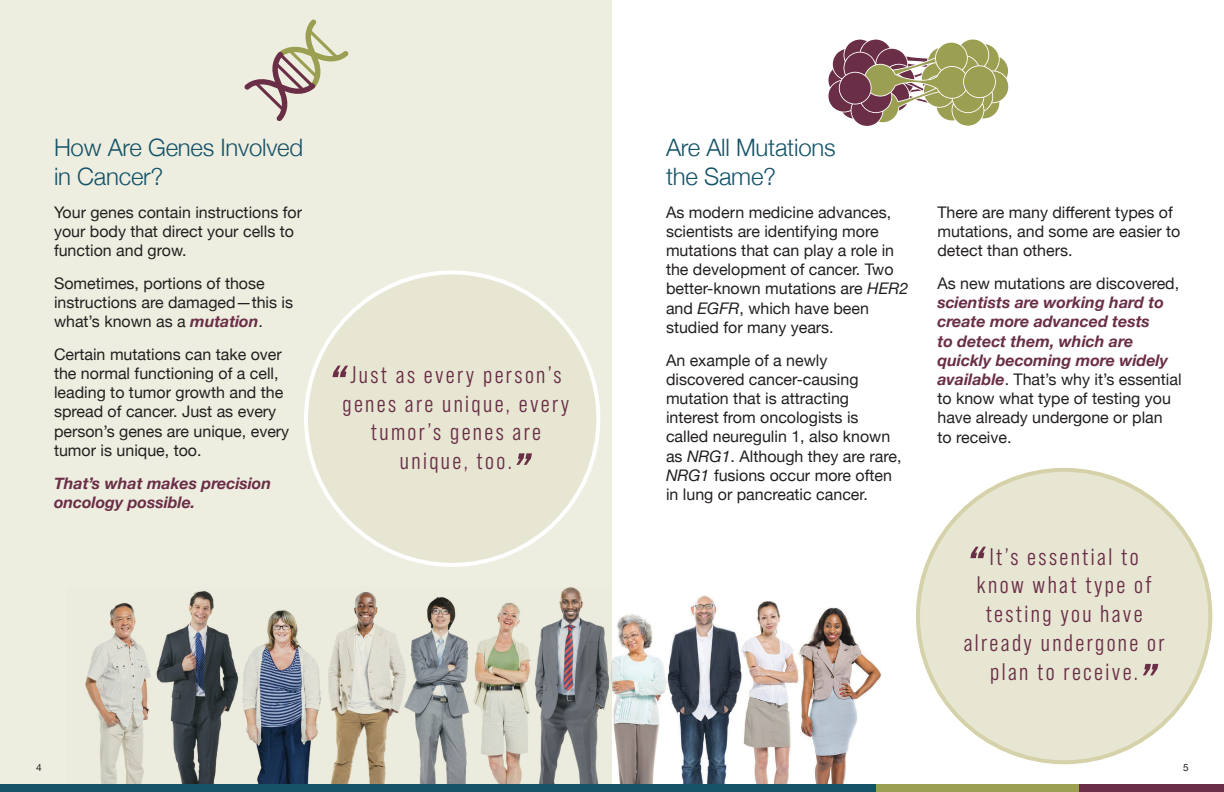
<style>
.page{position:relative;width:1224px;height:792px;background:#fff}
.page>*{position:absolute;margin:0;border:0;box-sizing:border-box;transform-origin:0 0}
.t1{font:24px/28.8px "Bebas Neue Pro Middle";letter-spacing:.1em;color:#6a2e47;text-align:center}
.t2{font:300 24px/28.8px "Helvetica Neue";letter-spacing:-.01em;color:#155368}
.t3{font:16px/19.2px "Helvetica Neue";color:#231f20}
.t4{font:italic 700 16px/19.2px "Helvetica Neue";color:#6a2e47}
.t5{font:10px "Helvetica Neue";color:#231f20}
.s1{font-weight:700;font-style:italic;color:#6a2e47}
.s2{font-style:italic}
.s3{font-weight:400;font-style:normal;color:#231f20}
</style>
<div class="page">
<div style="left:0;top:0;width:612px;height:788px;background:#eeeee0"></div>
<div style="left:306px;top:273px;width:292px;height:292px;background:#e7e6d3;border-radius:50%"></div>
<div style="left:918px;top:470px;width:292px;height:292px;background:#e7e6d3;border-radius:50%"></div>
<img style="left:612px;top:595px;width:279px;height:190px">
<img style="left:67px;top:587px;width:545px;height:198px">
<div style="left:591px;top:785px;width:335px;height:7px;background:#155368"></div>
<div style="left:876px;top:785px;width:204px;height:7px;background:#9b9f51"></div>
<div style="left:1080px;top:785px;width:144px;height:7px;background:#6a2e47"></div>
<div style="left:0;top:785px;width:597px;height:7px;background:#155368"></div>
<svg style="left:245px;top:20px;width:103px;height:101px"></svg>
<svg style="left:828px;top:40px;width:180px;height:86px"></svg>
<div style="left:964px;top:66px;width:31px;height:31px;background:#9b9f51;border-radius:15px"></div>
<svg style="left:332px;top:366px;width:16px;height:11px"></svg>
<svg style="left:516px;top:453px;width:16px;height:12px"></svg>
<svg style="left:970px;top:547px;width:16px;height:11px"></svg>
<svg style="left:1143px;top:664px;width:15px;height:11px"></svg>
<h1 class="t2" style="left:54px;top:131px;width:251px">How Are Genes Involved in Cancer?</h1>
<p class="t3" style="left:54px;top:203px;width:250px">Your genes contain instructions for your body that direct your cells to function and grow.</p>
<p class="t3" style="left:54px;top:274px;width:241px">Sometimes, portions of those instructions are damaged—this is what’s known as a <span class="s1">mutation</span>.</p>
<p class="t3" style="left:54px;top:346px;width:237px">Certain mutations can take over the normal functioning of a cell, leading to tumor growth and the spread of cancer. Just as every person’s genes are unique, every tumor is unique, too.</p>
<p class="t4" style="left:54px;top:474px;width:219px">That’s what makes precision oncology possible.</p>
<h1 class="t1" style="left:343px;top:360px;width:228px">Just as every person’s genes are unique, every tumor’s genes are unique, too.</h1>
<h1 class="t2" style="left:666px;top:131px;width:171px">Are All Mutations the Same?</h1>
<p class="t3" style="left:666px;top:203px;width:244px">As modern medicine advances, scientists are identifying more mutations that can play a role in the development of cancer. Two better-known mutations are <span class="s2">HER2 </span>and <span class="s2">EGFR</span>, which have been studied for many years.</p>
<p class="t3" style="left:666px;top:351px;width:237px">An example of a newly discovered cancer-causing mutation that is attracting interest from oncologists is called neuregulin 1, also known as <span class="s2">NRG1</span>. Although they are rare,<br><span class="s2">NRG1</span> fusions occur more often in lung or pancreatic cancer.</p>
<p class="t3" style="left:937px;top:203px;width:245px">There are many different types of mutations, and some are easier to detect than others.</p>
<p class="t3" style="left:937px;top:275px;width:243px">As new mutations are discovered,</p>
<p class="t4" style="left:937px;top:293px;width:246px">scientists are working hard to create more advanced tests<br>to detect them, which are quickly becoming more widely available<span class="s3">. That’s why it’s essential to know what type of testing you have already undergone or plan<br>to receive.</span></p>
<h1 class="t1" style="left:964px;top:542px;width:202px">It’s essential to know what type of testing you have already undergone or plan to receive.</h1>
<p class="t5" style="left:36px;top:761px;width:7px">4</p>
<p class="t5" style="left:1183px;top:761px;width:7px">5</p>
</div>
